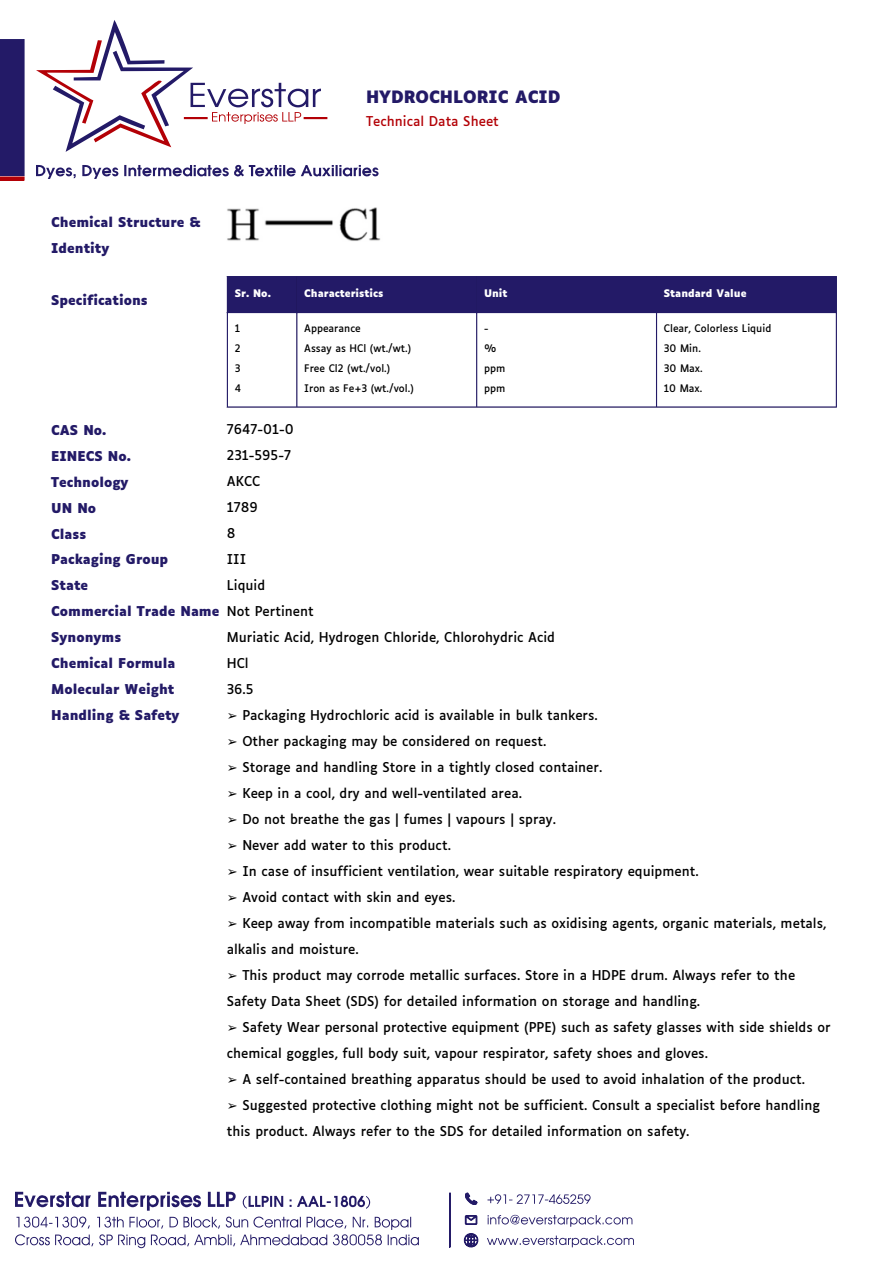
<style>
.page{position:relative;width:893px;height:1264px;background:#fff}
.page>*{position:absolute;margin:0;border:0;box-sizing:border-box;transform-origin:0 0}
.t1{font:700 16.35px "Luciole";color:#231a67}
.t2{font:13.05px/26px "Luciole";color:#000}
.t3{font:700 13.05px/26px "Luciole";color:#231a67}
.t4{font:13.05px "Luciole";color:#b30006}
.t5{font:10.05px/20px "Luciole";color:#000}
.t6{font:700 10.05px "Luciole";color:#fff}
.s1{font-family:"DejaVu Sans"}
</style>
<div class="page">
<div style="left:304px;top:117px;width:23px;height:2px;border:1px solid #b30006"></div>
<div style="left:0;top:39px;width:24px;height:141px;background:#231a67"></div>
<svg style="left:36px;top:165px;width:342px;height:14px"></svg>
<svg style="left:36px;top:20px;width:285px;height:132px"></svg>
<svg style="left:15px;top:1216px;width:404px;height:32px"></svg>
<svg style="left:15px;top:1191px;width:355px;height:19px"></svg>
<div style="left:449px;top:1192px;width:1px;height:55px;border:1px solid #231a67"></div>
<svg style="left:465px;top:1215px;width:12px;height:9px"></svg>
<svg style="left:463px;top:1233px;width:15px;height:14px"></svg>
<svg style="left:465px;top:1192px;width:12px;height:12px"></svg>
<svg style="left:487px;top:1194px;width:147px;height:53px"></svg>
<div style="left:228px;top:277px;width:607px;height:35px;background:#231a67"></div>
<svg style="left:228px;top:313px;width:607px;height:93px"></svg>
<hr style="left:227px;top:277px;width:1px;height:129px;background:#231a67">
<hr style="left:296px;top:277px;width:1px;height:129px;background:#231a67">
<hr style="left:476px;top:277px;width:1px;height:129px;background:#231a67">
<hr style="left:656px;top:277px;width:1px;height:129px;background:#231a67">
<hr style="left:835px;top:277px;width:1px;height:129px;background:#231a67">
<hr style="left:227px;top:276px;width:609px;height:1px;background:#231a67">
<hr style="left:227px;top:312px;width:609px;height:1px;background:#231a67">
<hr style="left:227px;top:406px;width:609px;height:1px;background:#231a67">
<img style="left:227px;top:208px;width:154px;height:33px">
<p class="t1" style="left:366px;top:90px;width:196px">HYDROCHLORIC ACID</p>
<p class="t4" style="left:366px;top:116px;width:134px">Technical Data Sheet</p>
<p class="t3" style="left:51px;top:210px;width:151px">Chemical Structure &amp;<br>Identity</p>
<p class="t3" style="left:51px;top:288px;width:98px">Specifications</p>
<p class="t6" style="left:235px;top:289px;width:38px">Sr. No.</p>
<p class="t6" style="left:304px;top:289px;width:81px">Characteristics</p>
<p class="t6" style="left:484px;top:289px;width:25px">Unit</p>
<p class="t6" style="left:663px;top:289px;width:84px">Standard Value</p>
<p class="t5" style="left:235px;top:319px;width:8px;text-align:justify">1<br>2<br>3<br>4</p>
<p class="t5" style="left:304px;top:319px;width:111px">Appearance<br>Assay as HCl (wt./wt.)<br>Free Cl2 (wt./vol.)<br>Iron as Fe+3 (wt./vol.)</p>
<p class="t5" style="left:484px;top:319px;width:23px">-<br>% ppm ppm</p>
<p class="t5" style="left:663px;top:319px;width:109px">Clear, Colorless Liquid<br>30 Min.<br>30 Max.<br>10 Max.</p>
<p class="t3" style="left:51px;top:418px;width:170px">CAS No.<br>EINECS No.<br>Technology<br>UN No<br>Class<br>Packaging Group<br>State<br>Commercial Trade Name<br>Synonyms<br>Chemical Formula<br>Molecular Weight<br>Handling &amp; Safety</p>
<p class="t2" style="left:227px;top:417px;width:330px">7647-01-0<br>231-595-7<br>AKCC<br>1789<br>8<br>III<br>Liquid<br>Not Pertinent<br>Muriatic Acid, Hydrogen Chloride, Chlorohydric Acid<br>HCl<br>36.5</p>
<p class="t2" style="left:227px;top:703px;width:372px"><span class="s1">➢</span> Packaging Hydrochloric acid is available in bulk tankers.</p>
<p class="t2" style="left:227px;top:729px;width:321px"><span class="s1">➢</span> Other packaging may be considered on request.</p>
<p class="t2" style="left:227px;top:755px;width:377px"><span class="s1">➢</span> Storage and handling Store in a tightly closed container.</p>
<p class="t2" style="left:227px;top:781px;width:297px"><span class="s1">➢</span> Keep in a cool, dry and well-ventilated area.</p>
<p class="t2" style="left:227px;top:807px;width:330px"><span class="s1">➢</span> Do not breathe the gas | fumes | vapours | spray.</p>
<p class="t2" style="left:227px;top:833px;width:226px"><span class="s1">➢</span> Never add water to this product.</p>
<p class="t2" style="left:227px;top:859px;width:473px"><span class="s1">➢</span> In case of insufficient ventilation, wear suitable respiratory equipment.</p>
<p class="t2" style="left:227px;top:885px;width:230px"><span class="s1">➢</span> Avoid contact with skin and eyes.</p>
<p class="t2" style="left:227px;top:911px;width:601px"><span class="s1">➢</span> Keep away from incompatible materials such as oxidising agents, organic materials, metals, alkalis and moisture.</p>
<p class="t2" style="left:227px;top:963px;width:570px"><span class="s1">➢</span> This product may corrode metallic surfaces. Store in a HDPE drum. Always refer to the<br>Safety Data Sheet (SDS) for detailed information on storage and handling.</p>
<p class="t2" style="left:227px;top:1015px;width:605px"><span class="s1">➢</span> Safety Wear personal protective equipment (PPE) such as safety glasses with side shields or chemical goggles, full body suit, vapour respirator, safety shoes and gloves.</p>
<p class="t2" style="left:227px;top:1066px;width:580px"><span class="s1">➢</span> A self-contained breathing apparatus should be used to avoid inhalation of the product.</p>
<p class="t2" style="left:227px;top:1092px;width:594px"><span class="s1">➢</span> Suggested protective clothing might not be sufficient. Consult a specialist before handling this product. Always refer to the SDS for detailed information on safety.</p>
</div>
